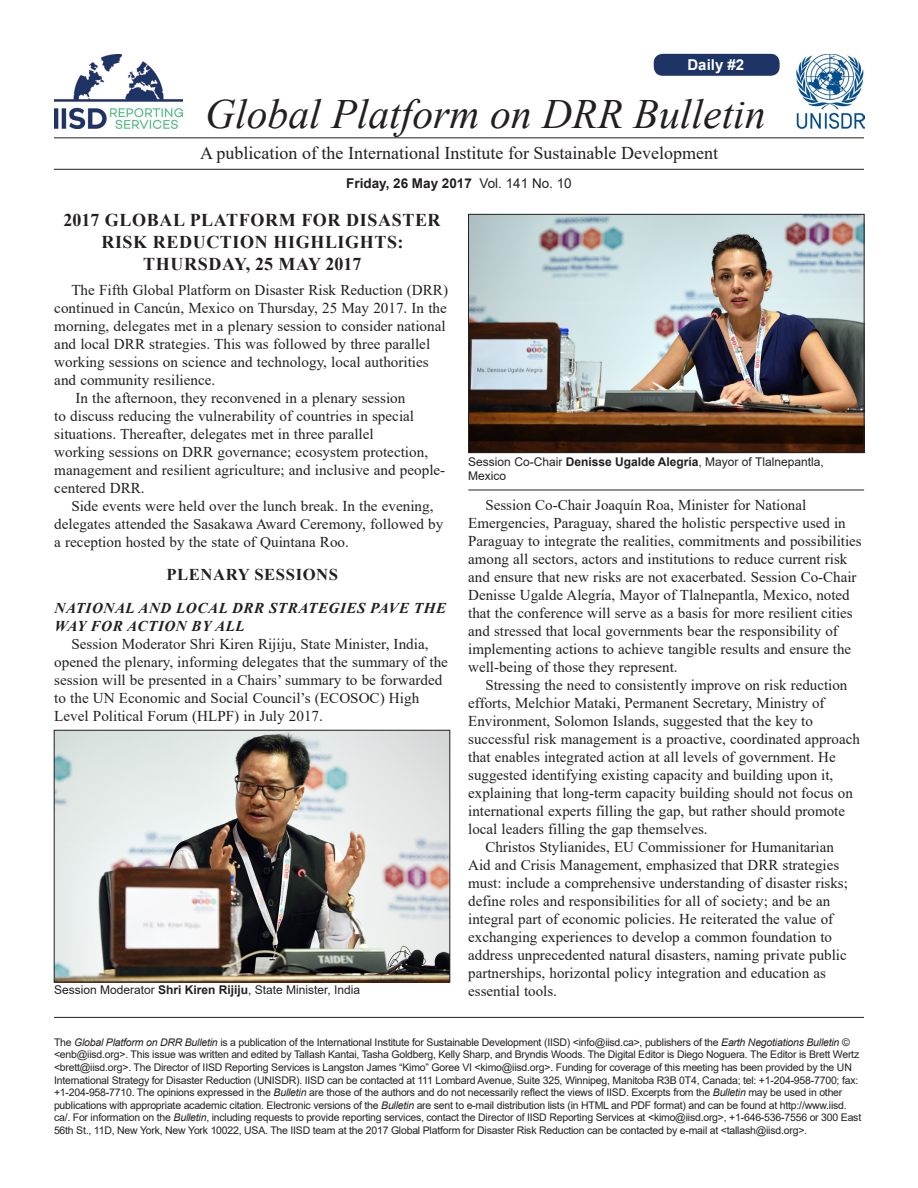
<style>
.page{position:relative;width:918px;height:1188px;background:#fff}
.page>*{position:absolute;margin:0;border:0;box-sizing:border-box;transform-origin:0 0}
.t1{font:italic 41.7px "Times New Roman";color:#231f20}
.ENB_-_Headline_2{font:700 18px/21.6px "Times New Roman";letter-spacing:.035em;color:#231f20;text-align:center}
.t2{font:18px "Times New Roman";color:#231f20}
.ENB_-_Headline_2_5{font:700 16.5px "Times New Roman";letter-spacing:.035em;color:#231f20}
.ENB_-_Body{font:15px/18px "Times New Roman";color:#231f20}
.ENB_-_Headline_3{font:italic 700 15px/18px "Times New Roman";letter-spacing:.035em;color:#231f20}
.t3{font:700 15px "Arial";color:#fff}
.t4{font:700 13.5px "Arial";color:#231f20}
.t5{font:12px/14.4px "Arial";color:#231f20}
.t6{font:10.5px/12.6px "Arial";letter-spacing:-.02em;color:#231f20}
.s1{font-weight:400}
.s2{font-weight:700}
.s3{font-style:italic}
</style>
<div class="page">
<img style="left:797px;top:54px;width:67px;height:74px">
<img style="left:54px;top:54px;width:129px;height:75px">
<hr style="left:54px;top:138px;width:810px;height:1px;background:#231f20">
<hr style="left:54px;top:169px;width:810px;height:1px;background:#231f20">
<hr style="left:54px;top:1017px;width:810px;height:1px;background:#231f20">
<div style="left:654px;top:54px;width:126px;height:22px;background:#1d3465;border-radius:9px"></div>
<img style="left:470px;top:216px;width:392px;height:235px">
<div style="left:468px;top:214px;width:396px;height:239px;border:1px solid #231f20"></div>
<hr style="left:468px;top:490px;width:396px;height:1px;background:#231f20">
<img style="left:56px;top:732px;width:392px;height:248px">
<div style="left:54px;top:730px;width:396px;height:252px;border:1px solid #231f20"></div>
<p class="t3" style="left:688px;top:54px;width:58px">Daily #2</p>
<h1 class="t1" style="left:205px;top:85px;width:562px">Global Platform on DRR Bulletin</h1>
<p class="t2" style="left:200px;top:141px;width:519px">A publication of the International Institute for Sustainable Development</p>
<p class="t4" style="left:346px;top:174px;width:227px">Friday, 26 May 2017 <span class="s1">Vol. 141 No. 10</span></p>
<p class="ENB_-_Headline_2" style="left:64px;top:209px;width:378px">2017 GLOBAL PLATFORM FOR DISASTER<br>RISK REDUCTION HIGHLIGHTS:<br>THURSDAY, 25 MAY 2017</p>
<p class="ENB_-_Body" style="left:54px;top:281px;width:395px;text-indent:17px">The Fifth Global Platform on Disaster Risk Reduction (DRR) continued in Cancún, Mexico on Thursday, 25 May 2017. In the morning, delegates met in a plenary session to consider national and local DRR strategies. This was followed by three parallel working sessions on science and technology, local authorities and community resilience.</p>
<p class="ENB_-_Body" style="left:54px;top:389px;width:393px;text-indent:21px">In the afternoon, they reconvened in a plenary session<br>to discuss reducing the vulnerability of countries in special situations. Thereafter, delegates met in three parallel<br>working sessions on DRR governance; ecosystem protection, management and resilient agriculture; and inclusive and people&shy;centered DRR.</p>
<p class="ENB_-_Body" style="left:54px;top:497px;width:391px;text-indent:17px">Side events were held over the lunch break. In the evening, delegates attended the Sasakawa Award Ceremony, followed by a reception hosted by the state of Quintana Roo.</p>
<p class="ENB_-_Headline_2_5" style="left:166px;top:563px;width:173px">PLENARY SESSIONS</p>
<p class="ENB_-_Headline_3" style="left:55px;top:598px;width:393px">NATIONAL AND LOCAL DRR STRATEGIES PAVE THE<br>WAY FOR ACTION BY ALL</p>
<p class="ENB_-_Body" style="left:54px;top:634px;width:395px;text-indent:17px">Session Moderator Shri Kiren Rijiju, State Minister, India, opened the plenary, informing delegates that the summary of the session will be presented in a Chairs’ summary to be forwarded to the UN Economic and Social Council’s (ECOSOC) High Level Political Forum (HLPF) in July 2017.</p>
<p class="t5" style="left:54px;top:983px;width:308px">Session Moderator <span class="s2">Shri Kiren Rijiju</span>, State Minister, India</p>
<p class="t5" style="left:468px;top:454px;width:357px">Session Co-Chair <span class="s2">Denisse Ugalde Alegría</span>, Mayor of Tlalnepantla,<br>Mexico</p>
<p class="ENB_-_Body" style="left:468px;top:495px;width:395px;text-indent:17px">Session Co-Chair Joaquín Roa, Minister for National Emergencies, Paraguay, shared the holistic perspective used in Paraguay to integrate the realities, commitments and possibilities among all sectors, actors and institutions to reduce current risk and ensure that new risks are not exacerbated. Session Co-Chair Denisse Ugalde Alegría, Mayor of Tlalnepantla, Mexico, noted that the conference will serve as a basis for more resilient cities and stressed that local governments bear the responsibility of implementing actions to achieve tangible results and ensure the well-being of those they represent.</p>
<p class="ENB_-_Body" style="left:468px;top:675px;width:393px;text-indent:17px">Stressing the need to consistently improve on risk reduction efforts, Melchior Mataki, Permanent Secretary, Ministry of Environment, Solomon Islands, suggested that the key to successful risk management is a proactive, coordinated approach that enables integrated action at all levels of government. He suggested identifying existing capacity and building upon it, explaining that long-term capacity building should not focus on international experts filling the gap, but rather should promote local leaders filling the gap themselves.</p>
<p class="ENB_-_Body" style="left:468px;top:837px;width:381px;text-indent:17px">Christos Stylianides, EU Commissioner for Humanitarian Aid and Crisis Management, emphasized that DRR strategies must: include a comprehensive understanding of disaster risks; define roles and responsibilities for all of society; and be an integral part of economic policies. He reiterated the value of exchanging experiences to develop a common foundation to address unprecedented natural disasters, naming private public partnerships, horizontal policy integration and education as essential tools.</p>
<p class="t6" style="left:54px;top:1036px;width:809px">The <span class="s3">Global Platform on DRR Bulletin</span> is a publication of the International Institute for Sustainable Development (IISD) &lt;info@iisd.ca&gt;, publishers of the <span class="s3">Earth Negotiations Bulletin</span> © &lt;enb@iisd.org&gt;. This issue was written and edited by Tallash Kantai, Tasha Goldberg, Kelly Sharp, and Bryndis Woods. The Digital Editor is Diego Noguera. The Editor is Brett Wertz &lt;brett@iisd.org&gt;. The Director of IISD Reporting Services is Langston James “Kimo” Goree VI &lt;kimo@iisd.org&gt;. Funding for coverage of this meeting has been provided by the UN International Strategy for Disaster Reduction (UNISDR). IISD can be contacted at 111 Lombard Avenue, Suite 325, Winnipeg, Manitoba R3B 0T4, Canada; tel: +1-204-958-7700; fax: +1-204-958-7710. The opinions expressed in the <span class="s3">Bulletin</span> are those of the authors and do not necessarily reflect the views of IISD. Excerpts from the <span class="s3">Bulletin</span> may be used in other publications with appropriate academic citation. Electronic versions of the <span class="s3">Bulletin</span> are sent to e-mail distribution lists (in HTML and PDF format) and can be found at http://www.iisd. ca/. For information on the <span class="s3">Bulletin</span>, including requests to provide reporting services, contact the Director of IISD Reporting Services at &lt;kimo@iisd.org&gt;, +1-646-536-7556 or 300 East 56th St., 11D, New York, New York 10022, USA. The IISD team at the 2017 Global Platform for Disaster Risk Reduction can be contacted by e-mail at &lt;tallash@iisd.org&gt;.</p>
</div>
